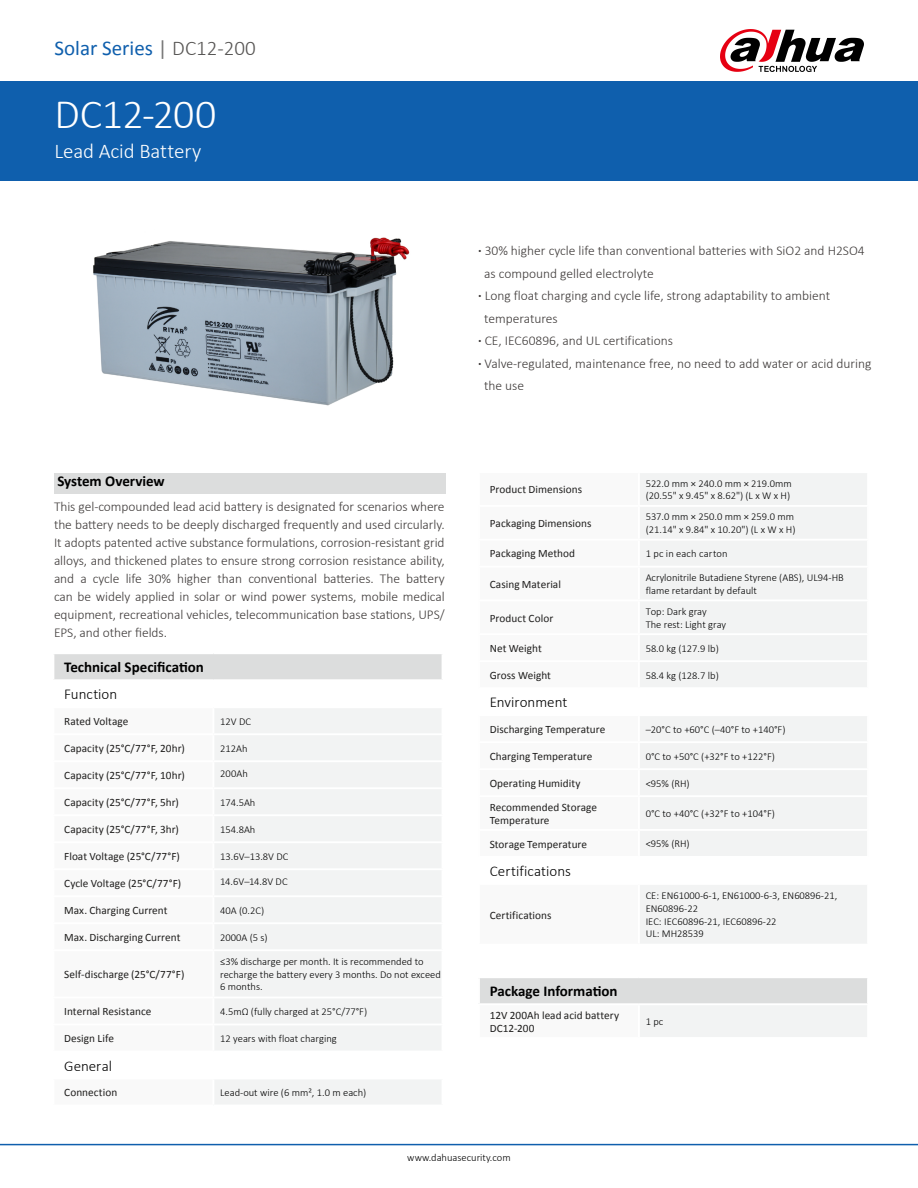
<style>
.page{position:relative;width:918px;height:1188px;background:#fff}
.page>*{position:absolute;margin:0;border:0;box-sizing:border-box;transform-origin:0 0}
.t1{font:300 42px "Calibri";letter-spacing:-.015em;color:#fff}
.t2{font:21px "Calibri";color:#0f5fad}
.t3{font:300 21px "Calibri";letter-spacing:-.005em;color:#fff}
.t4{font:700 15px "Calibri";color:#000}
.t5{font:300 15px "Calibri";color:#000}
.t6{font:300 13.5px/18px "Calibri";color:#3e3a39;text-align:justify}
.t7{font:11.25px/13.5px "Calibri";letter-spacing:.005em;color:#1f1e1d}
.t8{font:300 10.5px/12.6px "Calibri";color:#000}
.s1{color:#777}
.s2{font-weight:300;color:#575554}
.s3{font-weight:700}
</style>
<div class="page">
<div style="left:0;top:81px;width:918px;height:100px;background:#0f5fad"></div>
<hr style="left:0;top:1144px;width:918px;height:1px;background:#0f5fad">
<svg style="left:720px;top:29px;width:144px;height:43px"></svg>
<img style="left:93px;top:237px;width:317px;height:169px">
<div style="left:54px;top:473px;width:391px;height:20px;background:#dcdddd"></div>
<svg style="left:54px;top:654px;width:388px;height:450px"></svg>
<div style="left:479px;top:977px;width:389px;height:27px;background:#dcdddd"></div>
<div style="left:479px;top:1004px;width:160px;height:34px;background:#f9f9f9"></div>
<div style="left:639px;top:1004px;width:229px;height:34px;background:#f2f3f3"></div>
<hr style="left:478px;top:976px;width:161px;height:2px;background:#fff">
<hr style="left:639px;top:976px;width:230px;height:2px;background:#fff">
<hr style="left:478px;top:978px;width:2px;height:25px;background:#fff">
<hr style="left:867px;top:978px;width:2px;height:25px;background:#fff">
<hr style="left:478px;top:1003px;width:161px;height:2px;background:#fff">
<hr style="left:478px;top:1005px;width:2px;height:32px;background:#fff">
<hr style="left:639px;top:1003px;width:230px;height:2px;background:#fff">
<hr style="left:638px;top:1005px;width:2px;height:32px;background:#fff">
<hr style="left:867px;top:1005px;width:2px;height:32px;background:#fff">
<hr style="left:478px;top:1037px;width:161px;height:2px;background:#fff">
<hr style="left:639px;top:1037px;width:230px;height:2px;background:#fff">
<div style="left:479px;top:472px;width:160px;height:34px;background:#f9f9f9"></div>
<div style="left:639px;top:472px;width:229px;height:34px;background:#f2f3f3"></div>
<div style="left:640px;top:507px;width:227px;height:58px;background:#f2f3f3"></div>
<div style="left:640px;top:568px;width:227px;height:119px;background:#f2f3f3"></div>
<div style="left:640px;top:716px;width:227px;height:140px;background:#f2f3f3"></div>
<div style="left:479px;top:884px;width:160px;height:61px;background:#f9f9f9"></div>
<div style="left:639px;top:884px;width:229px;height:61px;background:#f2f3f3"></div>
<hr style="left:478px;top:471px;width:161px;height:2px;background:#fff">
<hr style="left:478px;top:473px;width:2px;height:32px;background:#fff">
<hr style="left:639px;top:471px;width:230px;height:2px;background:#fff">
<hr style="left:638px;top:473px;width:2px;height:32px;background:#fff">
<hr style="left:867px;top:473px;width:2px;height:32px;background:#fff">
<hr style="left:478px;top:505px;width:161px;height:2px;background:#fff">
<hr style="left:639px;top:505px;width:230px;height:2px;background:#fff">
<hr style="left:639px;top:539px;width:230px;height:2px;background:#fff">
<hr style="left:639px;top:599px;width:230px;height:2px;background:#fff">
<hr style="left:639px;top:633px;width:230px;height:2px;background:#fff">
<hr style="left:639px;top:660px;width:230px;height:2px;background:#fff">
<hr style="left:639px;top:741px;width:230px;height:2px;background:#fff">
<hr style="left:639px;top:768px;width:230px;height:2px;background:#fff">
<hr style="left:639px;top:795px;width:230px;height:2px;background:#fff">
<hr style="left:639px;top:829px;width:230px;height:2px;background:#fff">
<hr style="left:478px;top:883px;width:161px;height:2px;background:#fff">
<hr style="left:478px;top:885px;width:2px;height:59px;background:#fff">
<hr style="left:639px;top:883px;width:230px;height:2px;background:#fff">
<hr style="left:638px;top:885px;width:2px;height:59px;background:#fff">
<hr style="left:867px;top:885px;width:2px;height:59px;background:#fff">
<hr style="left:478px;top:944px;width:161px;height:2px;background:#fff">
<hr style="left:639px;top:944px;width:230px;height:2px;background:#fff">
<h2 class="t2" style="left:55px;top:35px;width:203px">Solar Series <span class="s1">|</span> <span class="s2">DC12-200</span></h2>
<h1 class="t1" style="left:55px;top:88px;width:163px">DC12-200</h1>
<h2 class="t3" style="left:55px;top:138px;width:148px">Lead Acid Battery</h2>
<p class="t6" style="left:478px;top:242px;width:388px"><span class="s3">·</span> 30% higher cycle life than conventional batteries with SiO2 and H2SO4</p>
<p class="t6" style="left:484px;top:264px;width:171px">as compound gelled electrolyte</p>
<p class="t6" style="left:478px;top:287px;width:354px"><span class="s3">·</span> Long float charging and cycle life, strong adaptability to ambient</p>
<p class="t6" style="left:484px;top:309px;width:75px">temperatures</p>
<p class="t6" style="left:478px;top:332px;width:197px"><span class="s3">·</span> CE, IEC60896, and UL certifications</p>
<p class="t6" style="left:478px;top:354px;width:395px"><span class="s3">·</span> Valve-regulated, maintenance free, no need to add water or acid during</p>
<p class="t6" style="left:484px;top:377px;width:42px">the use</p>
<p class="t4" style="left:57px;top:471px;width:109px">System Overview</p>
<p class="t6" style="left:54px;top:497px;width:392px">This gel-compounded lead acid battery is designated for scenarios where the battery needs to be deeply discharged frequently and used circularly.<br>It adopts patented active substance formulations, corrosion-resistant grid alloys, and thickened plates to ensure strong corrosion resistance ability, and a cycle life 30% higher than conventional batteries. The battery can be widely applied in solar or wind power systems, mobile medical equipment, recreational vehicles, telecommunication base stations, UPS/ EPS, and other fields.</p>
<p class="t4" style="left:64px;top:658px;width:141px">Technical Specification</p>
<p class="t5" style="left:64px;top:685px;width:55px">Function</p>
<p class="t7" style="left:64px;top:715px;width:66px">Rated Voltage</p>
<p class="t8" style="left:220px;top:715px;width:32px">12V DC</p>
<p class="t7" style="left:64px;top:742px;width:122px">Capacity (25°C/77°F, 20hr)</p>
<p class="t8" style="left:220px;top:742px;width:29px">212Ah</p>
<p class="t7" style="left:64px;top:769px;width:122px">Capacity (25°C/77°F, 10hr)</p>
<p class="t8" style="left:220px;top:768px;width:29px">200Ah</p>
<p class="t7" style="left:64px;top:796px;width:116px">Capacity (25°C/77°F, 5hr)</p>
<p class="t8" style="left:220px;top:796px;width:37px">174.5Ah</p>
<p class="t7" style="left:64px;top:823px;width:116px">Capacity (25°C/77°F, 3hr)</p>
<p class="t8" style="left:220px;top:823px;width:37px">154.8Ah</p>
<p class="t7" style="left:64px;top:850px;width:117px">Float Voltage (25°C/77°F)</p>
<p class="t8" style="left:220px;top:850px;width:70px">13.6V–13.8V DC</p>
<p class="t7" style="left:64px;top:877px;width:119px">Cycle Voltage (25°C/77°F)</p>
<p class="t8" style="left:220px;top:876px;width:69px">14.6V–14.8V DC</p>
<p class="t7" style="left:64px;top:904px;width:105px">Max. Charging Current</p>
<p class="t8" style="left:220px;top:904px;width:46px">40A (0.2C)</p>
<p class="t7" style="left:64px;top:931px;width:118px">Max. Discharging Current</p>
<p class="t8" style="left:220px;top:931px;width:49px">2000A (5 s)</p>
<p class="t7" style="left:64px;top:968px;width:122px">Self-discharge (25°C/77°F)</p>
<p class="t8" style="left:220px;top:955px;width:222px">≤3% discharge per month. It is recommended to recharge the battery every 3 months. Do not exceed<br>6 months.</p>
<p class="t7" style="left:64px;top:1005px;width:89px">Internal Resistance</p>
<p class="t8" style="left:220px;top:1005px;width:149px">4.5mΩ (fully charged at 25°C/77°F)</p>
<p class="t7" style="left:64px;top:1032px;width:51px">Design Life</p>
<p class="t8" style="left:220px;top:1032px;width:118px">12 years with float charging</p>
<p class="t5" style="left:64px;top:1056px;width:49px">General</p>
<p class="t7" style="left:64px;top:1086px;width:55px">Connection</p>
<p class="t8" style="left:220px;top:1086px;width:148px">Lead-out wire (6 mm², 1.0 m each)</p>
<p class="t7" style="left:490px;top:483px;width:94px">Product Dimensions</p>
<p class="t8" style="left:646px;top:477px;width:148px">522.0 mm × 240.0 mm × 219.0mm (20.55" x 9.45" x 8.62") (L x W x H)</p>
<p class="t7" style="left:490px;top:517px;width:103px">Packaging Dimensions</p>
<p class="t8" style="left:646px;top:511px;width:151px">537.0 mm × 250.0 mm × 259.0 mm (21.14" x 9.84" x 10.20") (L x W x H)</p>
<p class="t7" style="left:490px;top:547px;width:87px">Packaging Method</p>
<p class="t8" style="left:646px;top:547px;width:83px">1 pc in each carton</p>
<p class="t7" style="left:490px;top:577px;width:73px">Casing Material</p>
<p class="t8" style="left:646px;top:571px;width:200px">Acrylonitrile Butadiene Styrene (ABS), UL94-HB flame retardant by default</p>
<p class="t7" style="left:490px;top:611px;width:65px">Product Color</p>
<p class="t8" style="left:646px;top:605px;width:82px">Top: Dark gray<br>The rest: Light gray</p>
<p class="t7" style="left:490px;top:641px;width:54px">Net Weight</p>
<p class="t8" style="left:646px;top:642px;width:75px">58.0 kg (127.9 lb)</p>
<p class="t7" style="left:490px;top:668px;width:63px">Gross Weight</p>
<p class="t8" style="left:646px;top:669px;width:75px">58.4 kg (128.7 lb)</p>
<p class="t5" style="left:490px;top:693px;width:79px">Environment</p>
<p class="t7" style="left:490px;top:722px;width:117px">Discharging Temperature</p>
<p class="t8" style="left:646px;top:723px;width:141px">–20°C to +60°C (–40°F to +140°F)</p>
<p class="t7" style="left:490px;top:749px;width:104px">Charging Temperature</p>
<p class="t8" style="left:646px;top:750px;width:131px">0°C to +50°C (+32°F to +122°F)</p>
<p class="t7" style="left:490px;top:776px;width:92px">Operating Humidity</p>
<p class="t8" style="left:646px;top:777px;width:46px">&lt;95% (RH)</p>
<p class="t7" style="left:490px;top:800px;width:109px">Recommended Storage<br>Temperature</p>
<p class="t8" style="left:646px;top:807px;width:131px">0°C to +40°C (+32°F to +104°F)</p>
<p class="t7" style="left:490px;top:837px;width:99px">Storage Temperature</p>
<p class="t8" style="left:646px;top:837px;width:46px">&lt;95% (RH)</p>
<p class="t5" style="left:490px;top:862px;width:83px">Certifications</p>
<p class="t7" style="left:490px;top:908px;width:63px">Certifications</p>
<p class="t8" style="left:646px;top:889px;width:193px">CE: EN61000-6-1, EN61000-6-3, EN60896-21,<br>EN60896-22<br>IEC: IEC60896-21, IEC60896-22<br>UL: MH28539</p>
<p class="t4" style="left:490px;top:982px;width:129px">Package Information</p>
<p class="t7" style="left:490px;top:1008px;width:131px">12V 200Ah lead acid battery<br>DC12-200</p>
<p class="t8" style="left:646px;top:1015px;width:19px">1 pc</p>
<p class="t8" style="left:407px;top:1151px;width:105px">www.dahuasecurity.com</p>
</div>
